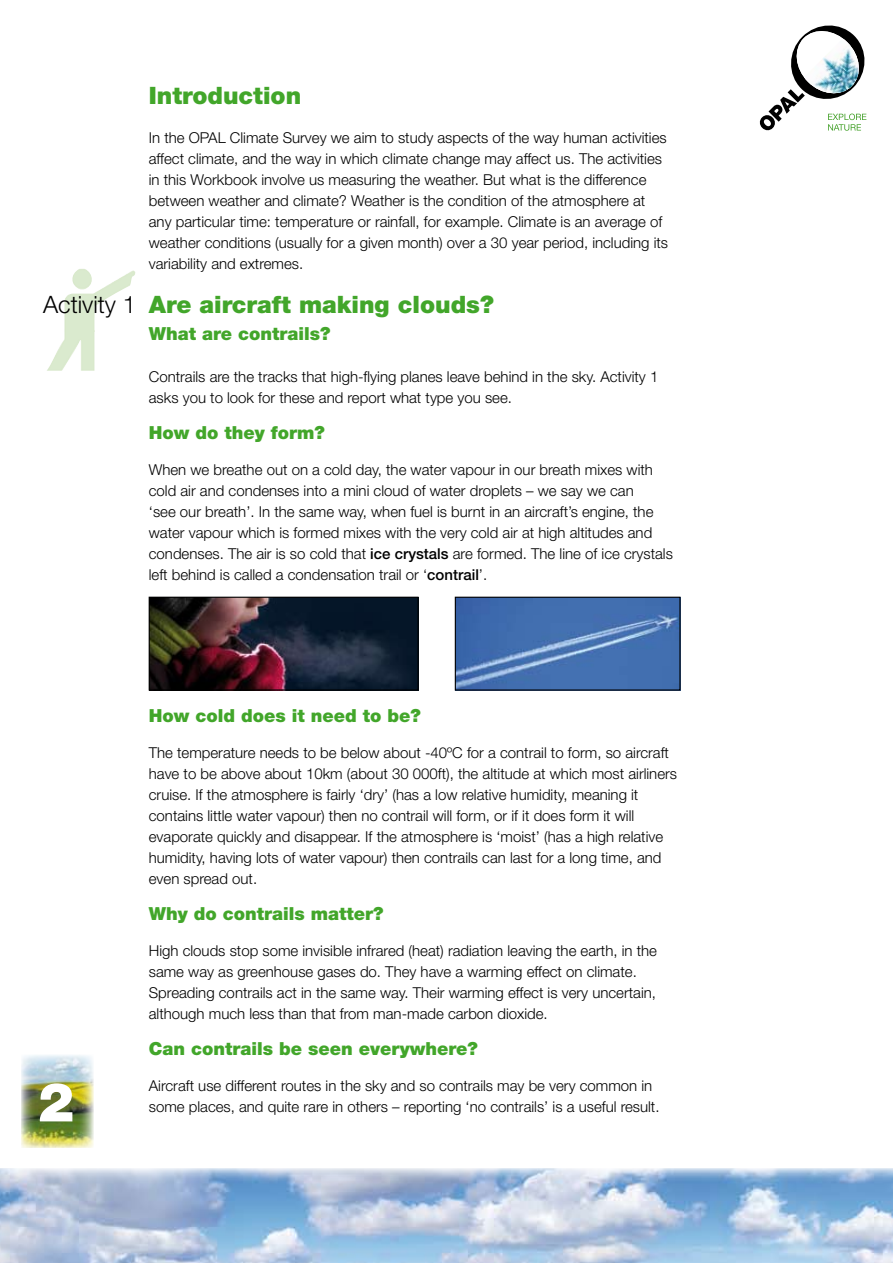
<style>
.page{position:relative;width:893px;height:1263px;background:#fff}
.page>*{position:absolute;margin:0;border:0;box-sizing:border-box;transform-origin:0 0}
.t1{font:900 54px "Helvetica Neue CE";color:#fff}
.t2{font:900 24px "Helvetica Neue CE";color:#42a62a}
.t3{font:300 24px "Helvetica Neue CE";color:#000}
.t4{font:900 18px "Helvetica Neue CE";color:#42a62a}
.t5{font:300 15px/21px "Helvetica Neue CE";color:#000}
.s1{font-weight:500}
</style>
<div class="page">
<img style="left:0;top:1168px;width:893px;height:95px">
<img style="left:21px;top:1055px;width:73px;height:93px">
<svg style="left:760px;top:26px;width:106px;height:104px"></svg>
<img style="left:801px;top:33px;width:62px;height:64px">
<img style="left:151px;top:599px;width:266px;height:90px">
<div style="left:149px;top:597px;width:270px;height:94px;border:1px solid #000"></div>
<img style="left:457px;top:599px;width:222px;height:90px">
<div style="left:455px;top:597px;width:226px;height:94px;border:1px solid #000"></div>
<img style="left:47px;top:269px;width:88px;height:102px">
<h2 class="t3" style="left:43px;top:290px;width:94px">Activity 1</h2>
<h2 class="t2" style="left:149px;top:80px;width:154px">Introduction</h2>
<p class="t5" style="left:149px;top:127px;width:521px">In the OPAL Climate Survey we aim to study aspects of the way human activities affect climate, and the way in which climate change may affect us. The activities in this Workbook involve us measuring the weather. But what is the difference between weather and climate? Weather is the condition of the atmosphere at any particular time: temperature or rainfall, for example. Climate is an average of weather conditions (usually for a given month) over a 30 year period, including its variability and extremes.</p>
<h2 class="t2" style="left:149px;top:289px;width:346px">Are aircraft making clouds?</h2>
<p class="t4" style="left:149px;top:322px;width:183px">What are contrails?</p>
<p class="t5" style="left:149px;top:366px;width:511px">Contrails are the tracks that high-flying planes leave behind in the sky. Activity 1 asks you to look for these and report what type you see.</p>
<p class="t4" style="left:149px;top:421px;width:178px">How do they form?</p>
<p class="t5" style="left:149px;top:459px;width:526px">When we breathe out on a cold day, the water vapour in our breath mixes with cold air and condenses into a mini cloud of water droplets – we say we can<br>‘see our breath’. In the same way, when fuel is burnt in an aircraft’s engine, the water vapour which is formed mixes with the very cold air at high altitudes and condenses. The air is so cold that <span class="s1">ice crystals</span> are formed. The line of ice crystals left behind is called a condensation trail or ‘<span class="s1">contrail</span>’.</p>
<h1 class="t1" style="left:38px;top:1068px;width:38px">2</h1>
<p class="t4" style="left:149px;top:704px;width:274px">How cold does it need to be?</p>
<p class="t5" style="left:149px;top:742px;width:530px">The temperature needs to be below about -40ºC for a contrail to form, so aircraft have to be above about 10km (about 30 000ft), the altitude at which most airliners cruise. If the atmosphere is fairly ‘dry’ (has a low relative humidity, meaning it contains little water vapour) then no contrail will form, or if it does form it will evaporate quickly and disappear. If the atmosphere is ‘moist’ (has a high relative humidity, having lots of water vapour) then contrails can last for a long time, and even spread out.</p>
<p class="t4" style="left:149px;top:902px;width:236px">Why do contrails matter?</p>
<p class="t5" style="left:149px;top:940px;width:510px">High clouds stop some invisible infrared (heat) radiation leaving the earth, in the same way as greenhouse gases do. They have a warming effect on climate.<br>Spreading contrails act in the same way. Their warming effect is very uncertain, although much less than that from man-made carbon dioxide.</p>
<p class="t4" style="left:149px;top:1037px;width:330px">Can contrails be seen everywhere?</p>
<p class="t5" style="left:149px;top:1075px;width:512px">Aircraft use different routes in the sky and so contrails may be very common in some places, and quite rare in others – reporting ‘no contrails’ is a useful result.</p>
</div>
